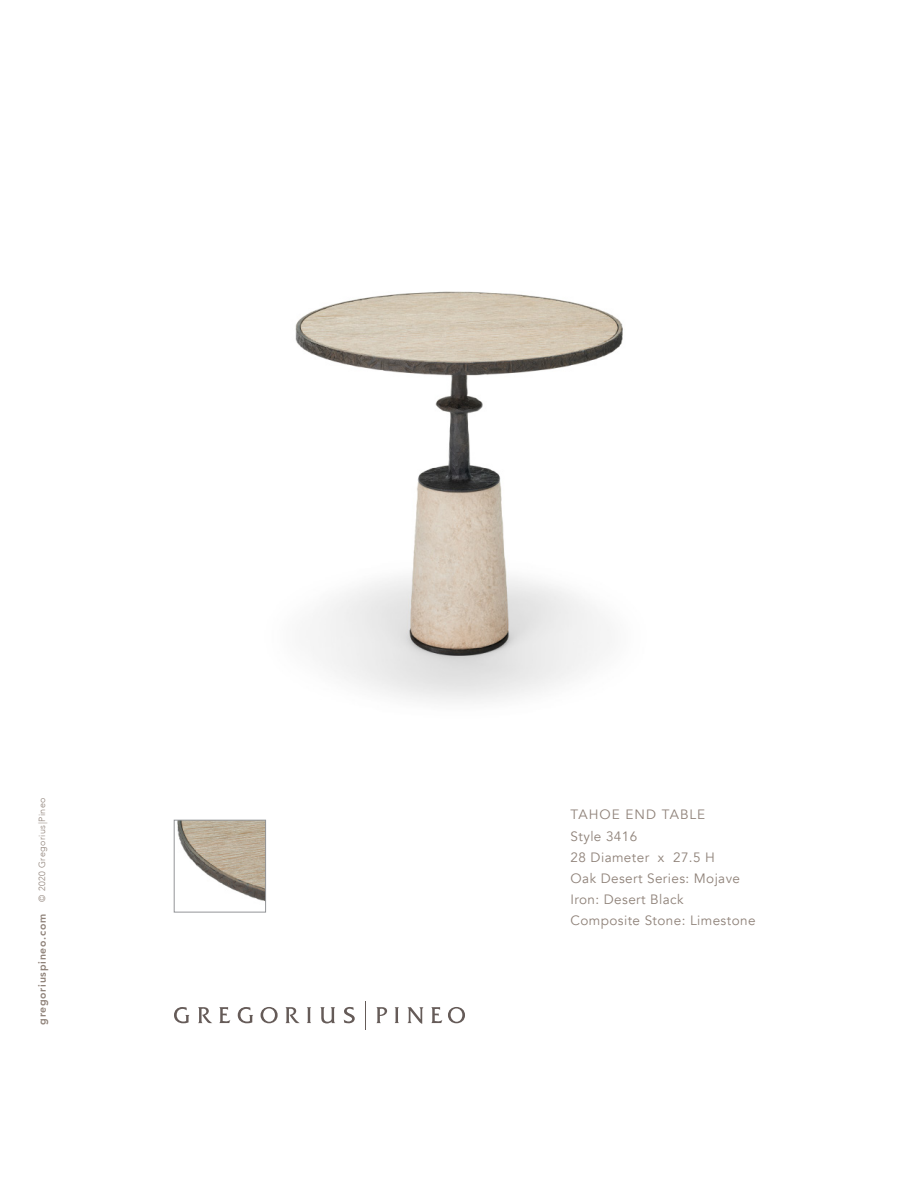
<style>
.page{position:relative;width:918px;height:1188px;background:#fff}
.page>*{position:absolute;margin:0;border:0;box-sizing:border-box;transform-origin:0 0}
.t1{font:13.5px "Avenir";letter-spacing:.03em;color:#8f8279}
.t2{font:13.5px "Avenir";letter-spacing:.075em;color:#8f8279}
.t3{font:800 10.5px "Avenir";letter-spacing:.07em;color:#8f8279}
.t4{font:300 9px "Avenir";letter-spacing:.05em;color:#8f8279}
</style>
<div class="page">
<svg style="left:174px;top:1007px;width:15px;height:16px"></svg>
<svg style="left:238px;top:1007px;width:15px;height:16px"></svg>
<svg style="left:261px;top:1007px;width:17px;height:16px"></svg>
<svg style="left:448px;top:1007px;width:17px;height:16px"></svg>
<svg style="left:307px;top:1007px;width:4px;height:16px"></svg>
<svg style="left:395px;top:1007px;width:4px;height:16px"></svg>
<svg style="left:344px;top:1007px;width:11px;height:16px"></svg>
<svg style="left:198px;top:1007px;width:14px;height:16px"></svg>
<svg style="left:285px;top:1007px;width:15px;height:16px"></svg>
<svg style="left:376px;top:1007px;width:11px;height:16px"></svg>
<svg style="left:219px;top:1007px;width:11px;height:16px"></svg>
<svg style="left:431px;top:1007px;width:11px;height:16px"></svg>
<svg style="left:320px;top:1007px;width:15px;height:16px"></svg>
<svg style="left:407px;top:1007px;width:16px;height:17px"></svg>
<svg style="left:365px;top:1001px;width:1px;height:28px"></svg>
<img style="left:295px;top:291px;width:328px;height:411px">
<img style="left:177px;top:822px;width:87px;height:79px">
<div style="left:174px;top:820px;width:92px;height:92px;border:1px solid #939598"></div>
<p class="t4" style="left:37px;top:902px;width:106px;rotate:-90deg">© 2020 Gregorius|Pineo</p>
<p class="t3" style="left:34px;top:1025px;width:113px;rotate:-90deg">gregoriuspineo.com</p>
<p class="t2" style="left:571px;top:806px;width:136px">TAHOE END TABLE</p>
<p class="t1" style="left:571px;top:828px;width:68px">Style 3416</p>
<p class="t1" style="left:571px;top:849px;width:146px">28 Diameter x 27.5 H</p>
<p class="t1" style="left:571px;top:870px;width:171px">Oak Desert Series: Mojave</p>
<p class="t1" style="left:571px;top:891px;width:114px">Iron: Desert Black</p>
<p class="t1" style="left:571px;top:912px;width:186px">Composite Stone: Limestone</p>
</div>
